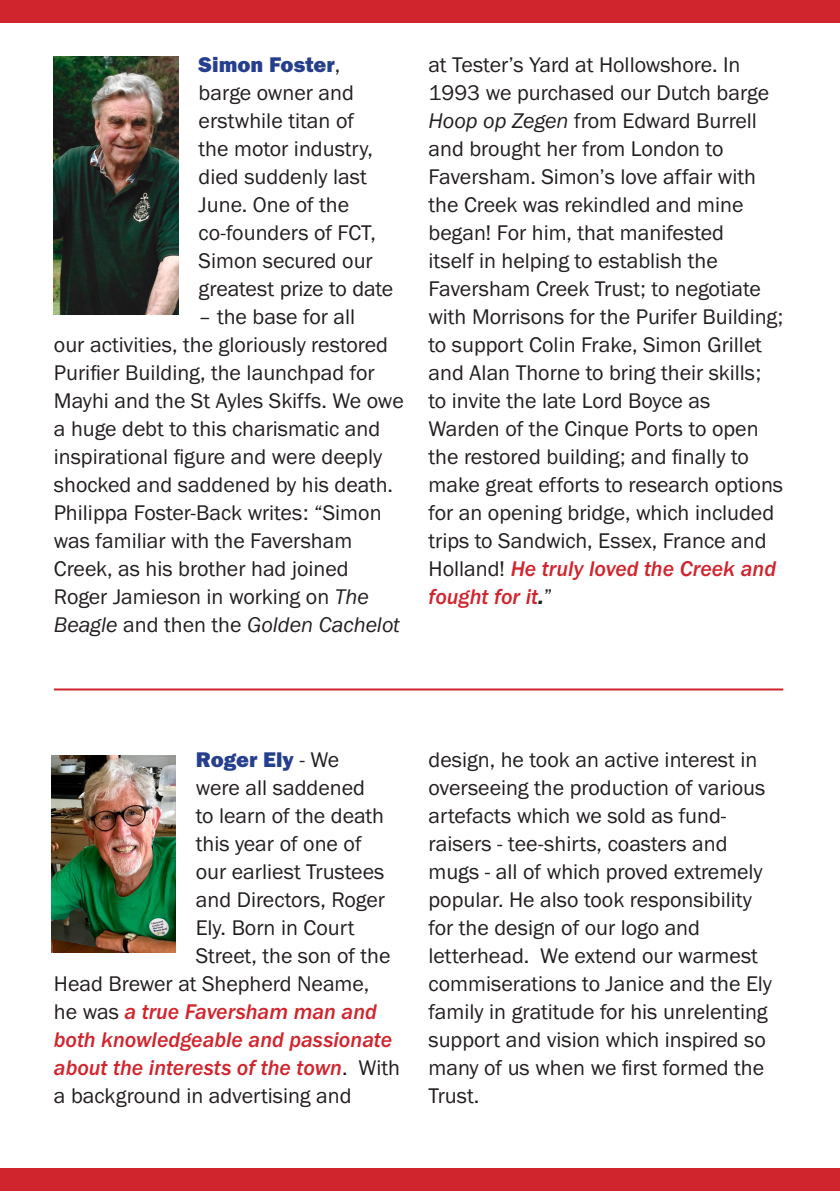
<style>
.page{position:relative;width:840px;height:1191px;background:#fff}
.page>*{position:absolute;margin:0;border:0;box-sizing:border-box;transform-origin:0 0}
.t1{font:22px/28px "Franklin Gothic URW Boo";color:#231f20}
.t2{font:22px/28px "Franklin Gothic URW Med Ita";color:#d1252e}
.t3{font:22px "Franklin Gothic URW Boo Ita";color:#231f20}
.t4{font:22px "Franklin Gothic URW Hea";color:#253f8e}
.s1{font-family:"Franklin Gothic URW Boo";color:#231f20}
.s2{font-family:"Franklin Gothic URW Boo Ita"}
.s3{font-family:"Franklin Gothic URW Boo"}
.s4{font-family:"Franklin Gothic URW Dem Ita";color:#231f20}
</style>
<div class="page">
<div style="left:0;top:0;width:839px;height:23px;background:#d1252e"></div>
<div style="left:0;top:1168px;width:839px;height:23px;background:#d1252e"></div>
<img style="left:54px;top:57px;width:125px;height:258px">
<img style="left:51px;top:755px;width:125px;height:197px">
<hr style="left:54px;top:688px;width:728px;height:2px;background:#d1252e">
<p class="t4" style="left:198px;top:50px;width:143px">Simon Foster<span class="s1">,</span></p>
<p class="t1" style="left:198px;top:78px;width:196px">barge owner and erstwhile titan of<br>the motor industry, died suddenly last<br>June. One of the co-founders of FCT,<br>Simon secured our greatest prize to date</p>
<p class="t1" style="left:54px;top:302px;width:351px;text-indent:145px">– the base for all<br>our activities, the gloriously restored Purifier Building, the launchpad for Mayhi and the St Ayles Skiffs. We owe a huge debt to this charismatic and inspirational figure and were deeply shocked and saddened by his death.<br>Philippa Foster-Back writes: “Simon was familiar with the Faversham Creek, as his brother had joined Roger Jamieson in working on <span class="s2">The</span></p>
<p class="t3" style="left:54px;top:610px;width:347px">Beagle <span class="s3">and then the</span> Golden Cachelot</p>
<p class="t1" style="left:428px;top:50px;width:356px">at Tester’s Yard at Hollowshore. In 1993 we purchased our Dutch barge <span class="s2">Hoop op Zegen</span> from Edward Burrell and brought her from London to Faversham. Simon’s love affair with the Creek was rekindled and mine began! For him, that manifested<br>itself in helping to establish the Faversham Creek Trust; to negotiate with Morrisons for the Purifer Building; to support Colin Frake, Simon Grillet and Alan Thorne to bring their skills; to invite the late Lord Boyce as Warden of the Cinque Ports to open the restored building; and finally to make great efforts to research options for an opening bridge, which included trips to Sandwich, Essex, France and</p>
<p class="t2" style="left:428px;top:554px;width:349px"><span class="s1">Holland!</span> He truly loved the Creek and fought for it<span class="s4">.</span><span class="s1">”</span></p>
<p class="t4" style="left:196px;top:745px;width:145px">Roger Ely <span class="s1">- We</span></p>
<p class="t1" style="left:196px;top:773px;width:171px">were all saddened</p>
<p class="t1" style="left:196px;top:801px;width:190px">to learn of the death</p>
<p class="t1" style="left:196px;top:829px;width:167px">this year of one of</p>
<p class="t1" style="left:196px;top:857px;width:190px">our earliest Trustees</p>
<p class="t1" style="left:196px;top:885px;width:191px">and Directors, Roger</p>
<p class="t1" style="left:196px;top:913px;width:160px">Ely. Born in Court</p>
<p class="t1" style="left:196px;top:941px;width:196px">Street, the son of the</p>
<p class="t1" style="left:54px;top:969px;width:317px">Head Brewer at Shepherd Neame,</p>
<p class="t2" style="left:54px;top:997px;width:347px"><span class="s1">he was</span> a true Faversham man and both knowledgeable and passionate about the interests of the town<span class="s1">. With</span></p>
<p class="t1" style="left:54px;top:1081px;width:299px">a background in advertising and</p>
<p class="t1" style="left:428px;top:745px;width:345px">design, he took an active interest in overseeing the production of various artefacts which we sold as fund&shy;raisers - tee-shirts, coasters and mugs - all of which proved extremely popular. He also took responsibility for the design of our logo and letterhead. We extend our warmest commiserations to Janice and the Ely family in gratitude for his unrelenting support and vision which inspired so many of us when we first formed the Trust.</p>
</div>
